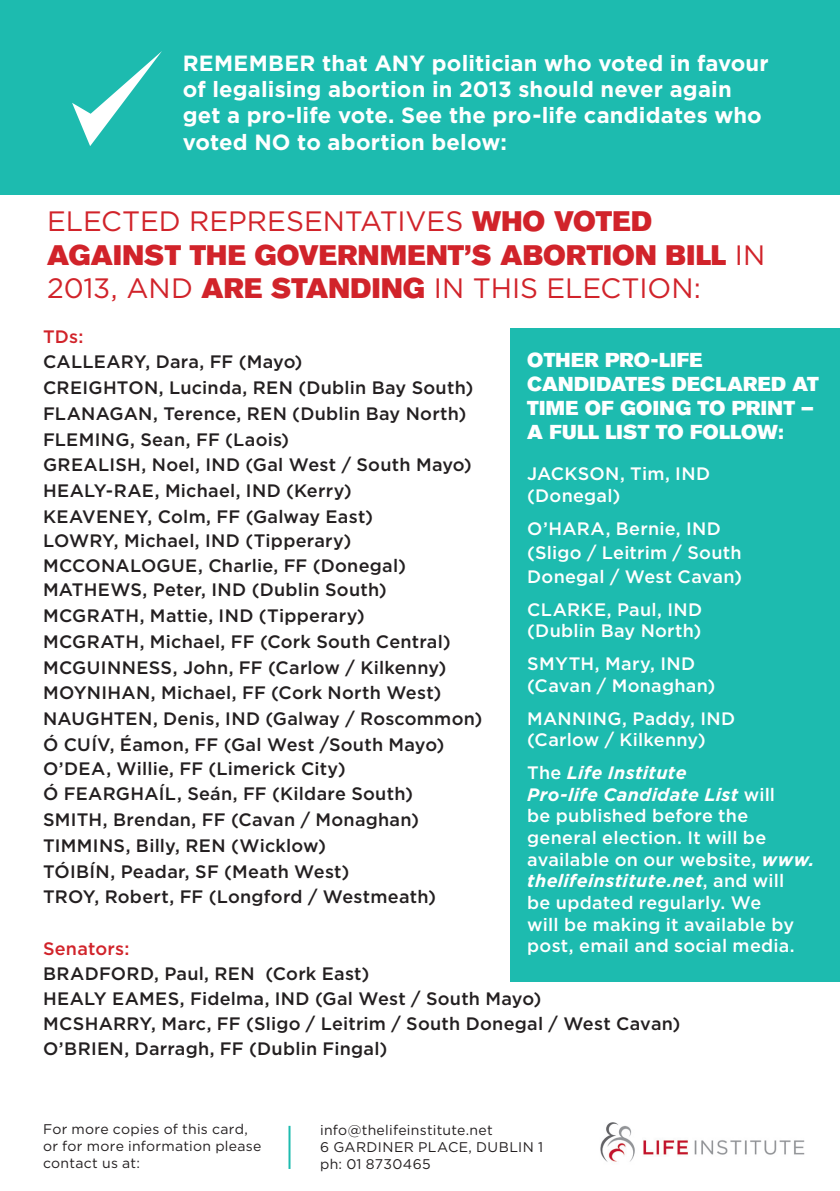
<style>
.page{position:relative;width:840px;height:1191px;background:#fff}
.page>*{position:absolute;margin:0;border:0;box-sizing:border-box;transform-origin:0 0}
.t1{font:28px "Gotham";letter-spacing:-.005em;color:#d1232a}
.t2{font:28px "Akzidenz Grotesk BQ Super";letter-spacing:.01em;color:#d1232a}
.t3{font:700 22px/26.4px "Gotham";letter-spacing:.005em;color:#fff}
.t4{font:20px/24px "Akzidenz Grotesk BQ Super";letter-spacing:.015em;color:#fff}
.t5{font:500 18px/25.8px "Gotham";letter-spacing:.015em;color:#231f20}
.t6{font:500 18px/21.6px "Gotham";letter-spacing:.015em;color:#fff}
.t7{font:500 18px "Gotham";letter-spacing:.015em;color:#d1232a}
.t8{font:14px/16.8px "Gotham";letter-spacing:.02em;color:#231f20}
.s1{font-family:"Akzidenz Grotesk BQ Super"}
.s2{font-family:"Gotham"}
.s3{font-weight:700;font-style:italic}
</style>
<div class="page">
<img style="left:600px;top:1122px;width:205px;height:40px">
<div style="left:0;top:0;width:839px;height:195px;background:#1dbbaf"></div>
<svg style="left:72px;top:51px;width:90px;height:95px"></svg>
<div style="left:510px;top:328px;width:329px;height:654px;background:#1dbbaf"></div>
<hr style="left:288px;top:1125px;width:2px;height:44px;background:#1dbbaf">
<p class="t3" style="left:183px;top:49px;width:587px">REMEMBER that ANY politician who voted in favour of legalising abortion in 2013 should never again get a pro-life vote. See the pro-life candidates who voted NO to abortion below:</p>
<h1 class="t1" style="left:47px;top:204px;width:606px">ELECTED REPRESENTATIVES <span class="s1">WHO VOTED</span></h1>
<h1 class="t2" style="left:47px;top:239px;width:719px">AGAINST THE GOVERNMENT’S ABORTION BILL <span class="s2">IN</span></h1>
<h1 class="t1" style="left:47px;top:271px;width:655px">2013, AND <span class="s1">ARE STANDING</span> IN THIS ELECTION:</h1>
<p class="t7" style="left:43px;top:325px;width:42px">TDs:</p>
<p class="t5" style="left:43px;top:349px;width:431px">CALLEARY, Dara, FF (Mayo)<br>CREIGHTON, Lucinda, REN (Dublin Bay South)<br>FLANAGAN, Terence, REN (Dublin Bay North)<br>FLEMING, Sean, FF (Laois)<br>GREALISH, Noel, IND (Gal West / South Mayo)<br>HEALY-RAE, Michael, IND (Kerry)<br>KEAVENEY, Colm, FF (Galway East)</p>
<p class="t5" style="left:43px;top:527px;width:364px">LOWRY, Michael, IND (Tipperary)<br>MCCONALOGUE, Charlie, FF (Donegal)</p>
<p class="t5" style="left:43px;top:577px;width:440px">MATHEWS, Peter, IND (Dublin South)<br>MCGRATH, Mattie, IND (Tipperary)<br>MCGRATH, Michael, FF (Cork South Central)<br>MCGUINNESS, John, FF (Carlow / Kilkenny)<br>MOYNIHAN, Michael, FF (Cork North West)<br>NAUGHTEN, Denis, IND (Galway / Roscommon)<br>Ó CUÍV, Éamon, FF (Gal West /South Mayo)</p>
<p class="t5" style="left:43px;top:755px;width:394px">O’DEA, Willie, FF (Limerick City)<br>Ó FEARGHAÍL, Seán, FF (Kildare South)<br>SMITH, Brendan, FF (Cavan / Monaghan)<br>TIMMINS, Billy, REN (Wicklow)<br>TÓIBÍN, Peadar, SF (Meath West)<br>TROY, Robert, FF (Longford / Westmeath)</p>
<p class="t7" style="left:43px;top:937px;width:88px">Senators:</p>
<p class="t5" style="left:43px;top:960px;width:638px;line-height:25.2px">BRADFORD, Paul, REN (Cork East)<br>HEALY EAMES, Fidelma, IND (Gal West / South Mayo)<br>MCSHARRY, Marc, FF (Sligo / Leitrim / South Donegal / West Cavan)<br>O’BRIEN, Darragh, FF (Dublin Fingal)</p>
<p class="t4" style="left:527px;top:348px;width:293px">OTHER PRO-LIFE<br>CANDIDATES DECLARED AT<br>TIME OF GOING TO PRINT –<br>A FULL LIST TO FOLLOW:</p>
<p class="t6" style="left:527px;top:463px;width:184px">JACKSON, Tim, IND (Donegal)</p>
<p class="t6" style="left:527px;top:516px;width:216px;line-height:24px">O’HARA, Bernie, IND (Sligo / Leitrim / South<br>Donegal / West Cavan)</p>
<p class="t6" style="left:527px;top:598px;width:176px">CLARKE, Paul, IND (Dublin Bay North)</p>
<p class="t6" style="left:527px;top:653px;width:189px">SMYTH, Mary, IND (Cavan / Monaghan)</p>
<p class="t6" style="left:527px;top:707px;width:209px">MANNING, Paddy, IND (Carlow / Kilkenny)</p>
<p class="t6" style="left:527px;top:762px;width:289px">The <span class="s3">Life Institute<br>Pro-life Candidate List</span> will<br>be published before the general election. It will be available on our website, <span class="s3">www. thelifeinstitute.net</span>, and will<br>be updated regularly. We<br>will be making it available by post, email and social media.</p>
<p class="t8" style="left:43px;top:1120px;width:220px">For more copies of this card, or for more information please contact us at:</p>
<p class="t8" style="left:320px;top:1121px;width:224px">info@thelifeinstitute.net<br>6 GARDINER PLACE, DUBLIN 1 ph: 01 8730465</p>
</div>
